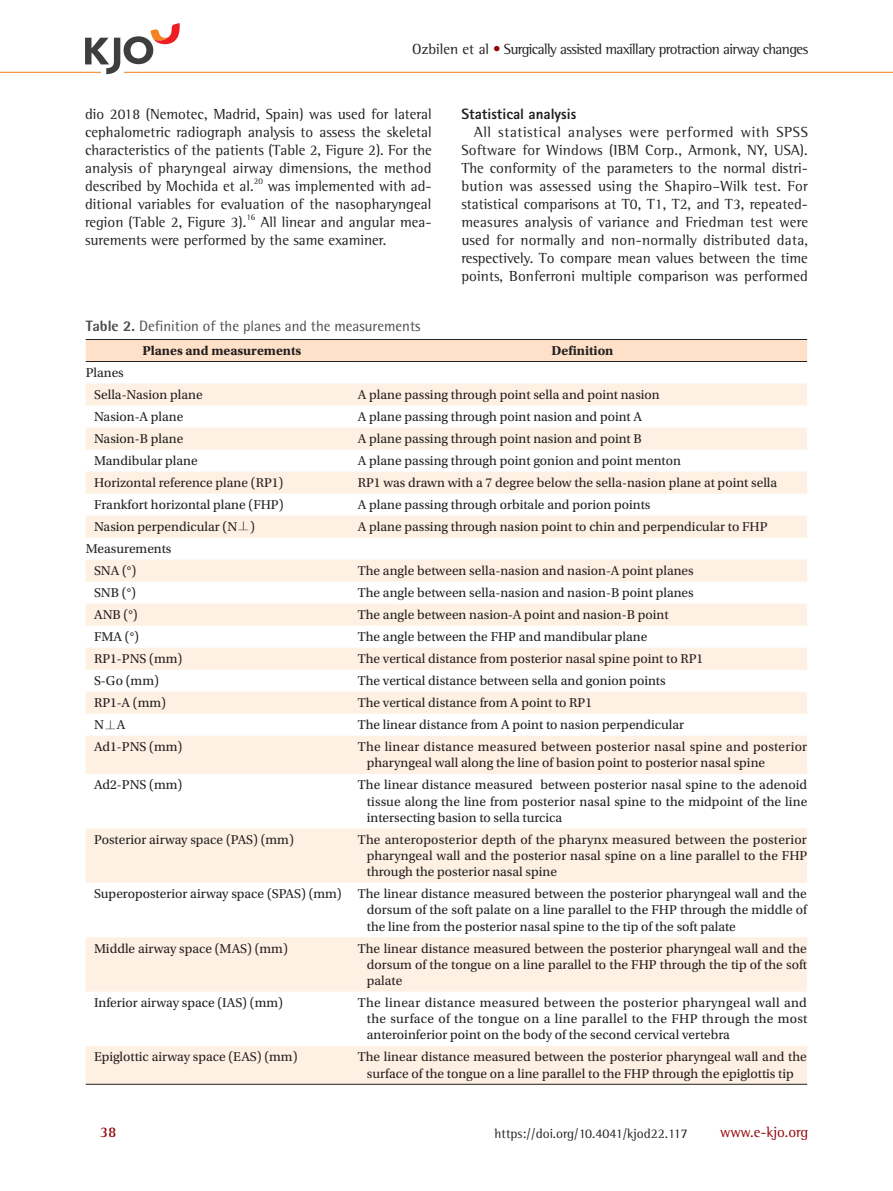
<style>
.page{position:relative;width:893px;height:1191px;background:#fff}
.page>*{position:absolute;margin:0;border:0;box-sizing:border-box;transform-origin:0 0}
.t1{font:15px/18px "Rotis Semi Serif Std";color:#231f20;text-align:justify}
.t2{font:15px "Rotis Semi Serif Std";letter-spacing:-.04em;color:#231f20}
.t3{font:15px "Rotis Semi Sans Std";color:#4b4c4d}
.t4{font:800 15px "Rotis Sans Serif Std";color:#231f20}
.t5{font:15px "Rotis Semi Serif Std";color:#920407}
.t6{font:700 15px "Rotis Semi Serif Std";color:#920407}
.t7{font:13.5px/16.2px "Utopia Std";color:#231f20;text-align:justify}
.t8{font:13.5px "Rotis Semi Serif Std";color:#231f20}
.t9{font:700 13.5px "Utopia Std";color:#231f20}
.t10{font:8.7px "Rotis Semi Serif Std";color:#231f20}
.s1{color:#920407}
.s2{font-weight:800}
.s3{font-family:"Nanum Myeongjo"}
</style>
<div class="page">
<hr style="left:0;top:72px;width:893px;height:1px;background:#f58220">
<svg style="left:85px;top:23px;width:95px;height:51px"></svg>
<div style="left:86px;top:340px;width:721px;height:21px;background:#fee1c8"></div>
<svg style="left:86px;top:383px;width:721px;height:701px;fill:#fef3e7"></svg>
<hr style="left:86px;top:339px;width:272px;height:1px;background:#231f20">
<hr style="left:358px;top:339px;width:449px;height:1px;background:#231f20">
<hr style="left:86px;top:361px;width:272px;height:1px;background:#231f20">
<hr style="left:358px;top:361px;width:449px;height:1px;background:#231f20">
<hr style="left:86px;top:1084px;width:272px;height:1px;background:#231f20">
<hr style="left:358px;top:1084px;width:449px;height:1px;background:#231f20">
<p class="t2" style="left:412px;top:40px;width:397px">Ozbilen et al <span class="s1">•</span> Surgically assisted maxillary protraction airway changes</p>
<p class="t1" style="left:85px;top:105px;width:348px">dio 2018 (Nemotec, Madrid, Spain) was used for lateral cephalometric radiograph analysis to assess the skeletal characteristics of the patients (Table 2, Figure 2). For the analysis of pharyngeal airway dimensions, the method described by Mochida et al.</p>
<p class="t10" style="left:254px;top:176px;width:11px">20</p>
<p class="t1" style="left:85px;top:177px;width:348px;text-indent:183px">was implemented with ad&shy;ditional variables for evaluation of the nasopharyngeal region (Table 2, Figure 3).</p>
<p class="t10" style="left:246px;top:212px;width:11px">16</p>
<p class="t1" style="left:85px;top:213px;width:348px;text-indent:176px">All linear and angular mea&shy;surements were performed by the same examiner.</p>
<p class="t4" style="left:461px;top:104px;width:116px">Statistical analysis</p>
<p class="t1" style="left:461px;top:123px;width:348px;text-indent:13px">All statistical analyses were performed with SPSS Software for Windows (IBM Corp., Armonk, NY, USA).<br>The conformity of the parameters to the normal distri&shy;bution was assessed using the Shapiro–Wilk test. For statistical comparisons at T0, T1, T2, and T3, repeated&shy;measures analysis of variance and Friedman test were used for normally and non-normally distributed data, respectively. To compare mean values between the time points, Bonferroni multiple comparison was performed</p>
<p class="t3" style="left:86px;top:317px;width:336px"><span class="s2">Table 2.</span> Definition of the planes and the measurements</p>
<p class="t9" style="left:142px;top:343px;width:160px">Planes and measurements</p>
<p class="t9" style="left:552px;top:343px;width:63px">Definition</p>
<p class="t7" style="left:94px;top:362px;width:110px;line-height:22px;text-indent:-8px">Planes<br>Sella-Nasion plane</p>
<p class="t7" style="left:358px;top:387px;width:303px">A plane passing through point sella and point nasion</p>
<p class="t7" style="left:94px;top:409px;width:91px">Nasion-A plane</p>
<p class="t7" style="left:358px;top:409px;width:286px">A plane passing through point nasion and point A</p>
<p class="t7" style="left:94px;top:431px;width:91px">Nasion-B plane</p>
<p class="t7" style="left:358px;top:431px;width:285px">A plane passing through point nasion and point B</p>
<p class="t7" style="left:94px;top:453px;width:105px">Mandibular plane</p>
<p class="t7" style="left:358px;top:453px;width:324px">A plane passing through point gonion and point menton</p>
<p class="t7" style="left:94px;top:475px;width:191px">Horizontal reference plane (RP1)</p>
<p class="t7" style="left:358px;top:475px;width:421px">RP1 was drawn with a 7 degree below the sella-nasion plane at point sella</p>
<p class="t7" style="left:94px;top:497px;width:191px">Frankfort horizontal plane (FHP)</p>
<p class="t7" style="left:358px;top:497px;width:294px">A plane passing through orbitale and porion points</p>
<p class="t7" style="left:94px;top:519px;width:162px">Nasion perpendicular (N<span class="s3">⊥</span>)</p>
<p class="t7" style="left:358px;top:519px;width:411px">A plane passing through nasion point to chin and perpendicular to FHP</p>
<p class="t7" style="left:94px;top:538px;width:79px;line-height:22px;text-indent:-8px">Measurements<br>SNA (°)</p>
<p class="t7" style="left:358px;top:563px;width:337px">The angle between sella-nasion and nasion-A point planes</p>
<p class="t7" style="left:94px;top:585px;width:43px">SNB (°)</p>
<p class="t7" style="left:358px;top:585px;width:337px">The angle between sella-nasion and nasion-B point planes</p>
<p class="t7" style="left:94px;top:607px;width:45px">ANB (°)</p>
<p class="t7" style="left:358px;top:607px;width:312px">The angle between nasion-A point and nasion-B point</p>
<p class="t7" style="left:94px;top:629px;width:46px">FMA (°)</p>
<p class="t7" style="left:358px;top:629px;width:291px">The angle between the FHP and mandibular plane</p>
<p class="t7" style="left:94px;top:651px;width:90px">RP1-PNS (mm)</p>
<p class="t7" style="left:358px;top:651px;width:347px">The vertical distance from posterior nasal spine point to RP1</p>
<p class="t7" style="left:94px;top:673px;width:66px">S-Go (mm)</p>
<p class="t7" style="left:358px;top:673px;width:309px">The vertical distance between sella and gonion points</p>
<p class="t7" style="left:94px;top:695px;width:73px">RP1-A (mm)</p>
<p class="t7" style="left:358px;top:695px;width:236px">The vertical distance from A point to RP1</p>
<p class="t7" style="left:94px;top:717px;width:33px">N<span class="s3">⊥</span>A</p>
<p class="t7" style="left:358px;top:717px;width:328px">The linear distance from A point to nasion perpendicular</p>
<p class="t7" style="left:94px;top:739px;width:90px">Ad1-PNS (mm)</p>
<p class="t7" style="left:367px;top:739px;width:442px;text-indent:-9px">The linear distance measured between posterior nasal spine and posterior pharyngeal wall along the line of basion point to posterior nasal spine</p>
<p class="t7" style="left:94px;top:777px;width:90px">Ad2-PNS (mm)</p>
<p class="t7" style="left:367px;top:777px;width:442px;text-indent:-9px">The linear distance measured between posterior nasal spine to the adenoid tissue along the line from posterior nasal spine to the midpoint of the line intersecting basion to sella turcica</p>
<p class="t7" style="left:94px;top:831px;width:201px">Posterior airway space (PAS) (mm)</p>
<p class="t7" style="left:367px;top:831px;width:442px;text-indent:-9px">The anteroposterior depth of the pharynx measured between the posterior pharyngeal wall and the posterior nasal spine on a line parallel to the FHP through the posterior nasal spine</p>
<p class="t7" style="left:367px;top:886px;width:442px;text-indent:-273px">Superoposterior airway space (SPAS) (mm) The linear distance measured between the posterior pharyngeal wall and the dorsum of the soft palate on a line parallel to the FHP through the middle of the line from the posterior nasal spine to the tip of the soft palate</p>
<p class="t7" style="left:94px;top:940px;width:195px">Middle airway space (MAS) (mm)</p>
<p class="t7" style="left:367px;top:940px;width:442px;text-indent:-9px">The linear distance measured between the posterior pharyngeal wall and the dorsum of the tongue on a line parallel to the FHP through the tip of the soft palate</p>
<p class="t7" style="left:94px;top:994px;width:190px">Inferior airway space (IAS) (mm)</p>
<p class="t7" style="left:367px;top:994px;width:442px;text-indent:-9px">The linear distance measured between the posterior pharyngeal wall and the surface of the tongue on a line parallel to the FHP through the most anteroinferior point on the body of the second cervical vertebra</p>
<p class="t7" style="left:94px;top:1049px;width:205px">Epiglottic airway space (EAS) (mm)</p>
<p class="t7" style="left:358px;top:1049px;width:450px;text-align:center">The linear distance measured between the posterior pharyngeal wall and the surface of the tongue on a line parallel to the FHP through the epiglottis tip</p>
<p class="t6" style="left:100px;top:1122px;width:18px">38</p>
<p class="t8" style="left:495px;top:1125px;width:195px">https://doi.org/10.4041/kjod22.117</p>
<p class="t5" style="left:720px;top:1122px;width:90px">www.e-kjo.org</p>
</div>
